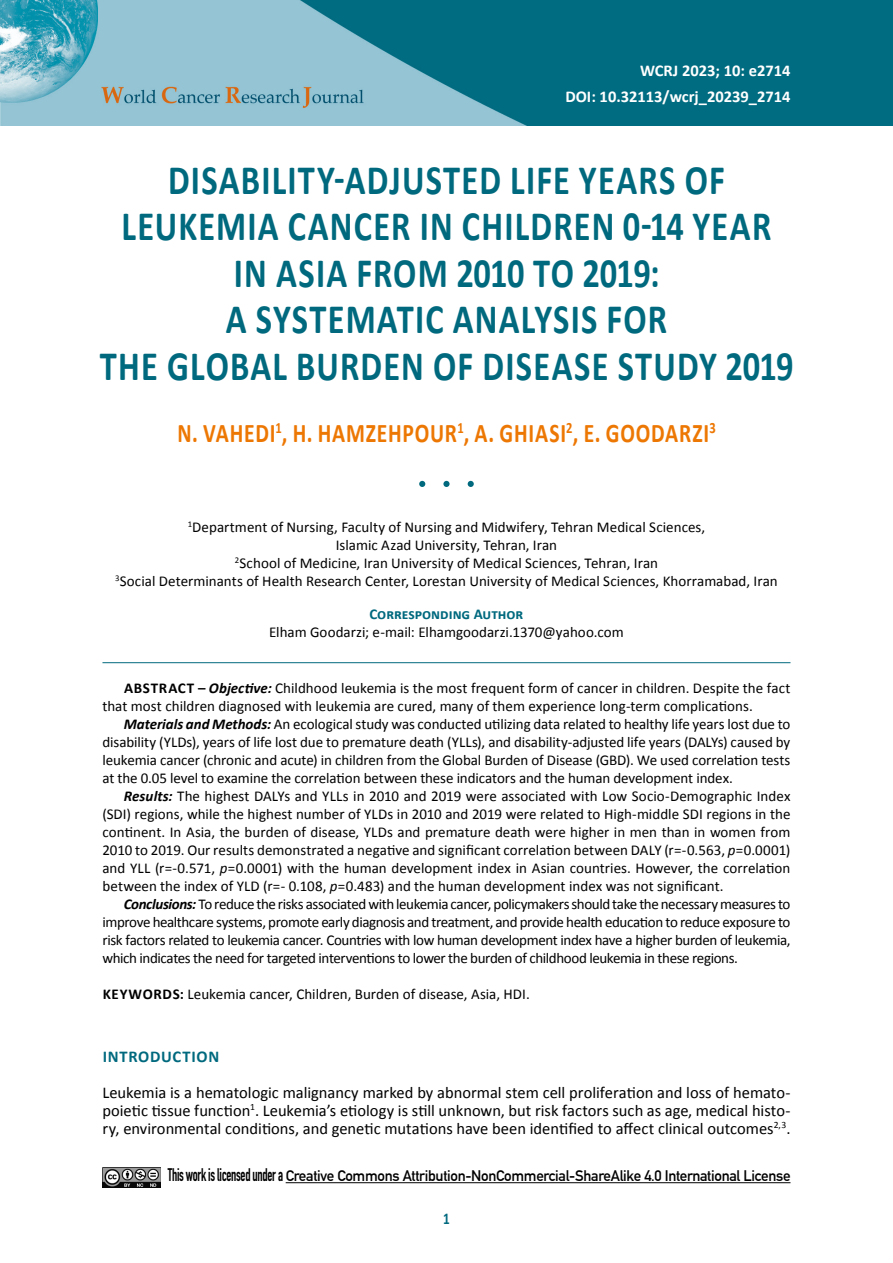
<style>
.page{position:relative;width:893px;height:1263px;background:#fff}
.page>*{position:absolute;margin:0;border:0;box-sizing:border-box;transform-origin:0 0}
.t1{font:700 42px/46.5px "Calibri";letter-spacing:.035em;color:#00697e;text-align:center;scale:.82 1}
.t2{font:700 27px "Calibri";letter-spacing:.035em;color:#ed7703;scale:.8 1}
.t3{font:16.5px/18px "Calibri";color:#000;text-align:justify}
.t4{font:700 16.5px "Calibri";color:#fff}
.t5{font:700 16.5px "Calibri";letter-spacing:.045em;color:#00697e}
.t6{font:700 16.5px "Calibri";letter-spacing:.045em;color:#00697e;scale:.8 1}
.t7{font:15px/18px "Calibri";color:#000;text-align:justify}
.t8{font:700 15px "DIN Alternate";letter-spacing:-.02em;color:#000}
.t9{font:700 15px "Calibri";color:#00697e}
.s1{font-weight:700}
.s2{font-weight:700;font-style:italic}
.s3{font-style:italic}
.s4{font-family:"DIN Condensed";font-size:18px}
</style>
<div class="page">
<hr style="left:286px;top:1182px;width:504px;height:1px;background:#000">
<img style="left:102px;top:1167px;width:58px;height:20px">
<img style="left:0;top:0;width:893px;height:125px">
<svg style="left:419px;top:481px;width:6px;height:6px"></svg>
<div style="left:443px;top:481px;width:7px;height:6px;background:#00697e;border-radius:50%"></div>
<svg style="left:468px;top:481px;width:6px;height:6px"></svg>
<hr style="left:102px;top:662px;width:688px;height:1px;background:#00697e">
<p class="t4" style="left:640px;top:61px;width:152px">WCRJ 2023; 10: e2714</p>
<p class="t4" style="left:565px;top:87px;width:227px">DOI: 10.32113/wcrj_20239_2714</p>
<h1 class="t1" style="left:100px;top:154px;width:848px">DISABILITY-ADJUSTED LIFE YEARS OF<br>LEUKEMIA CANCER IN CHILDREN 0-14 YEAR<br>IN ASIA FROM 2010 TO 2019:<br>A SYSTEMATIC ANALYSIS FOR<br>THE GLOBAL BURDEN OF DISEASE STUDY 2019</h1>
<h2 class="t2" style="left:177px;top:416px;width:675px">N. VAHEDI<sup>1</sup>, H. HAMZEHPOUR<sup>1</sup>, A. GHIASI<sup>2</sup>, E. GOODARZI<sup>3</sup></h2>
<p class="t7" style="left:115px;top:517px;width:664px;text-align:center"><sup>1</sup>Department of Nursing, Faculty of Nursing and Midwifery, Tehran Medical Sciences,<br>Islamic Azad University, Tehran, Iran<br><sup>2</sup>School of Medicine, Iran University of Medical Sciences, Tehran, Iran<br><sup>3</sup>Social Determinants of Health Research Center, Lorestan University of Medical Sciences, Khorramabad, Iran</p>
<p class="t9" style="left:370px;top:604px;width:155px">Corresponding Author</p>
<p class="t7" style="left:269px;top:622px;width:356px">Elham Goodarzi; e-mail: Elhamgoodarzi.1370@yahoo.com</p>
<p class="t7" style="left:102px;top:678px;width:689px;text-indent:22px"><span class="s1">ABSTRACT –</span> <span class="s2">Objective:</span> Childhood leukemia is the most frequent form of cancer in children. Despite the fact that most children diagnosed with leukemia are cured, many of them experience long-term complications.</p>
<p class="t7" style="left:102px;top:714px;width:689px;text-indent:21px"><span class="s2">Materials and Methods:</span> An ecological study was conducted utilizing data related to healthy life years lost due to disability (YLDs), years of life lost due to premature death (YLLs), and disability-adjusted life years (DALYs) caused by leukemia cancer (chronic and acute) in children from the Global Burden of Disease (GBD). We used correlation tests at the 0.05 level to examine the correlation between these indicators and the human development index.</p>
<p class="t7" style="left:102px;top:786px;width:689px;text-indent:21px"><span class="s2">Results:</span> The highest DALYs and YLLs in 2010 and 2019 were associated with Low Socio-Demographic Index (SDI) regions, while the highest number of YLDs in 2010 and 2019 were related to High-middle SDI regions in the continent. In Asia, the burden of disease, YLDs and premature death were higher in men than in women from 2010 to 2019. Our results demonstrated a negative and significant correlation between DALY (r=-0.563, <span class="s3">p</span>=0.0001) and YLL (r=-0.571, <span class="s3">p</span>=0.0001) with the human development index in Asian countries. However, the correlation between the index of YLD (r=- 0.108, <span class="s3">p</span>=0.483) and the human development index was not significant.</p>
<p class="t7" style="left:102px;top:894px;width:689px;text-indent:21px"><span class="s2">Conclusions:</span> To reduce the risks associated with leukemia cancer, policymakers should take the necessary measures to improve healthcare systems, promote early diagnosis and treatment, and provide health education to reduce exposure to risk factors related to leukemia cancer. Countries with low human development index have a higher burden of leukemia, which indicates the need for targeted interventions to lower the burden of childhood leukemia in these regions.</p>
<p class="t7" style="left:103px;top:984px;width:429px"><span class="s1">KEYWORDS:</span> Leukemia cancer, Children, Burden of disease, Asia, HDI.</p>
<p class="t5" style="left:103px;top:1046px;width:118px">INTRODUCTION</p>
<p class="t3" style="left:102px;top:1082px;width:689px">Leukemia is a hematologic malignancy marked by abnormal stem cell proliferation and loss of hemato&shy;poietic tissue function<sup>1</sup>. Leukemia’s etiology is still unknown, but risk factors such as age, medical histo&shy;ry, environmental conditions, and genetic mutations have been identified to affect clinical outcomes<sup>2,3</sup>.</p>
<p class="t8" style="left:168px;top:1164px;width:624px"><span class="s4">This work is licensed under a</span> Creative Commons Attribution-NonCommercial-ShareAlike 4.0 International License</p>
<p class="t6" style="left:443px;top:1208px;width:10px">1</p>
</div>
